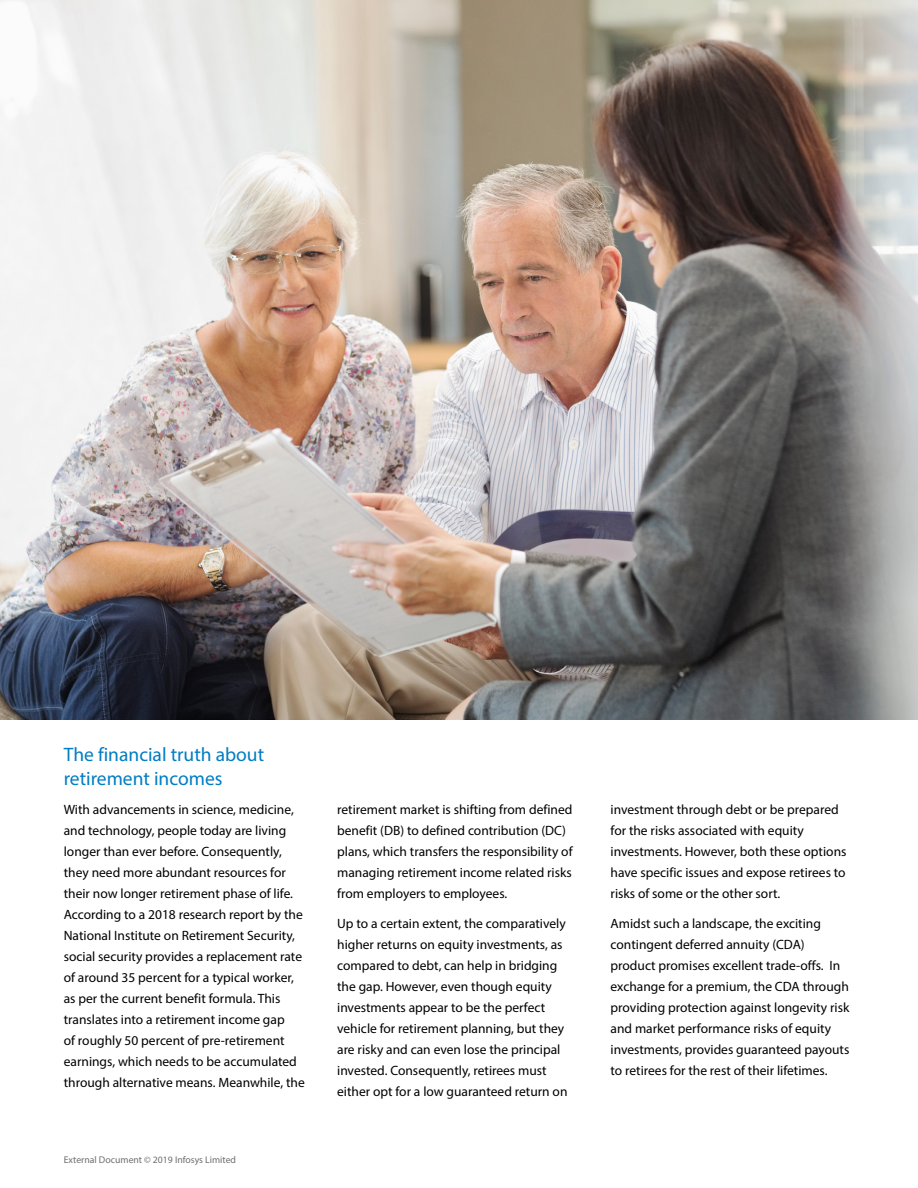
<style>
.page{position:relative;width:918px;height:1188px;background:#fff}
.page>*{position:absolute;margin:0;border:0;box-sizing:border-box;transform-origin:0 0}
.t1{font:19.5px/23.4px "Myriad Pro";color:#007dc3}
.t2{font:13.5px/21px "Myriad Pro";color:#000}
.t3{font:9.75px "Myriad Pro";color:#6d6e71}
</style>
<div class="page">
<img style="left:0;top:0;width:918px;height:719px">
<h1 class="t1" style="left:64px;top:743px;width:202px">The financial truth about retirement incomes</h1>
<p class="t2" style="left:64px;top:799px;width:243px">With advancements in science, medicine, and technology, people today are living longer than ever before. Consequently, they need more abundant resources for their now longer retirement phase of life.<br>According to a 2018 research report by the National Institute on Retirement Security, social security provides a replacement rate of around 35 percent for a typical worker, as per the current benefit formula. This translates into a retirement income gap<br>of roughly 50 percent of pre-retirement earnings, which needs to be accumulated through alternative means. Meanwhile, the</p>
<p class="t2" style="left:337px;top:799px;width:237px">retirement market is shifting from defined benefit (DB) to defined contribution (DC) plans, which transfers the responsibility of managing retirement income related risks from employers to employees.</p>
<p class="t2" style="left:337px;top:912px;width:232px">Up to a certain extent, the comparatively higher returns on equity investments, as compared to debt, can help in bridging the gap. However, even though equity investments appear to be the perfect vehicle for retirement planning, but they are risky and can even lose the principal invested. Consequently, retirees must either opt for a low guaranteed return on</p>
<p class="t3" style="left:64px;top:1154px;width:174px">External Document © 2019 Infosys Limited</p>
<p class="t2" style="left:611px;top:799px;width:237px">investment through debt or be prepared for the risks associated with equity investments. However, both these options have specific issues and expose retirees to risks of some or the other sort.</p>
<p class="t2" style="left:611px;top:912px;width:240px">Amidst such a landscape, the exciting contingent deferred annuity (CDA) product promises excellent trade-offs. In exchange for a premium, the CDA through providing protection against longevity risk and market performance risks of equity investments, provides guaranteed payouts to retirees for the rest of their lifetimes.</p>
</div>
